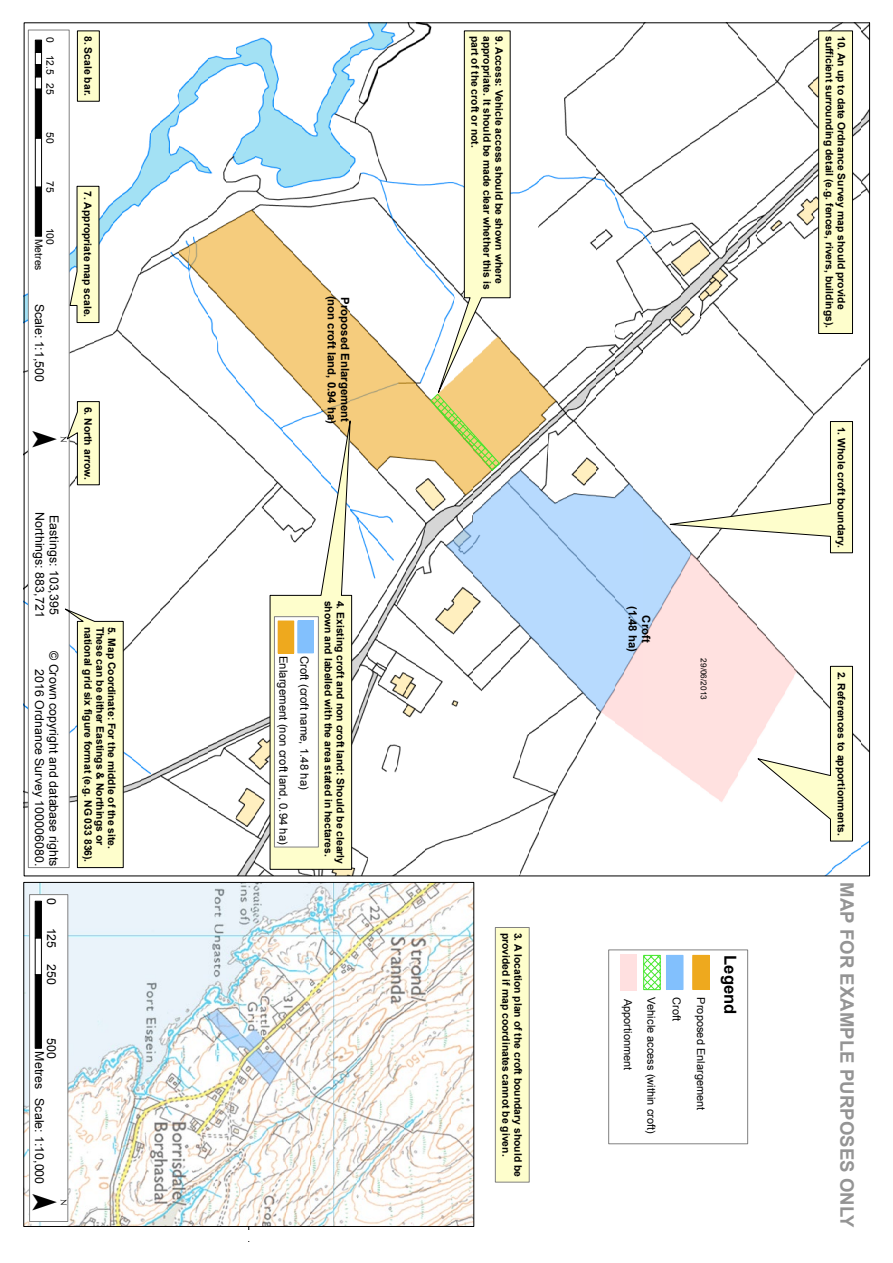
<style>
.page{position:relative;width:893px;height:1263px;background:#fff}
.page>*{position:absolute;margin:0;border:0;box-sizing:border-box;transform-origin:0 0}
.t1{font:49.65px "ESRI North";color:#000}
.t2{font:700 18.6px "Arial";letter-spacing:.005em;color:#949494}
.t3{font:700 16.5px "Arial";color:#000}
.t4{font:12.3px/14.4px "Arial";letter-spacing:.005em;color:#000;text-align:right}
.t5{font:11.4px/20.9px "Arial";letter-spacing:.005em;color:#000}
.t6{font:700 11.4px/13px "Arial";letter-spacing:.005em;color:#000;text-align:center}
.t7{font:10.95px/23.5px "Arial";color:#000}
.t8{font:700 10.35px/12px "Arial";letter-spacing:.005em;color:#000}
.t9{font:10.35px "Arial";color:#000}
.t10{font:8.25px "Arial";letter-spacing:.005em;color:#000}
</style>
<div class="page">
<img style="left:26px;top:24px;width:842px;height:850px">
<hr style="left:248px;top:882px;width:1px;height:360px;background:#000">
<img style="left:25px;top:884px;width:447px;height:341px">
<div style="left:23px;top:882px;width:451px;height:345px;border:1px solid #000"></div>
<div style="left:495px;top:927px;width:35px;height:255px;background:#fefecc;border:1px solid #818181"></div>
<div style="left:608px;top:949px;width:140px;height:195px;background:#fff;border:1px solid #818181"></div>
<div style="left:28px;top:30px;width:42px;height:838px;background:#fff;border:1px solid #818181"></div>
<div style="left:35px;top:40px;width:7px;height:13px;background:#000;border:1px solid #000"></div>
<div style="left:35px;top:52px;width:7px;height:13px;border:1px solid #000"></div>
<div style="left:35px;top:64px;width:7px;height:13px;background:#000;border:1px solid #000"></div>
<div style="left:35px;top:76px;width:7px;height:14px;border:1px solid #000"></div>
<div style="left:35px;top:89px;width:7px;height:50px;background:#000;border:1px solid #000"></div>
<div style="left:35px;top:138px;width:7px;height:50px;border:1px solid #000"></div>
<div style="left:35px;top:187px;width:7px;height:50px;background:#000;border:1px solid #000"></div>
<svg style="left:57px;top:604px;width:67px;height:264px"></svg>
<svg style="left:66px;top:401px;width:34px;height:85px"></svg>
<div style="left:77px;top:30px;width:23px;height:72px;background:#fefecc;border:1px solid #000"></div>
<svg style="left:69px;top:185px;width:31px;height:138px;background:#e4e6c5"></svg>
<svg style="left:429px;top:30px;width:82px;height:442px"></svg>
<div style="left:818px;top:30px;width:35px;height:304px;background:#fefecc;border:1px solid #000"></div>
<svg style="left:754px;top:665px;width:99px;height:177px"></svg>
<svg style="left:660px;top:420px;width:193px;height:134px"></svg>
<div style="left:29px;top:894px;width:39px;height:328px;background:#fff;border:1px solid #818181"></div>
<svg style="left:269px;top:404px;width:84px;height:466px"></svg>
<div style="left:35px;top:901px;width:7px;height:37px;background:#000;border:1px solid #000"></div>
<div style="left:35px;top:937px;width:7px;height:38px;border:1px solid #000"></div>
<div style="left:35px;top:974px;width:7px;height:75px;background:#000;border:1px solid #000"></div>
<div style="left:643px;top:955px;width:18px;height:35px;border:1px solid #43e72c"></div>
<svg style="left:644px;top:954px;width:40px;height:37px"></svg>
<svg style="left:692px;top:954px;width:18px;height:36px"></svg>
<div style="left:620px;top:954px;width:17px;height:36px;background:#ffe0e0"></div>
<div style="left:241px;top:1230px;width:17px;height:11px;background:#fff"></div>
<p class="t9" style="left:57px;top:37px;width:7px;rotate:90deg">0</p>
<p class="t9" style="left:57px;top:55px;width:22px;rotate:90deg">12.5</p>
<p class="t9" style="left:57px;top:83px;width:13px;rotate:90deg">25</p>
<p class="t9" style="left:57px;top:132px;width:13px;rotate:90deg">50</p>
<p class="t9" style="left:57px;top:181px;width:13px;rotate:90deg">75</p>
<p class="t9" style="left:57px;top:228px;width:19px;rotate:90deg">100</p>
<p class="t9" style="left:46px;top:239px;width:33px;rotate:90deg">Metres</p>
<p class="t4" style="left:47px;top:304px;width:80px;rotate:90deg">Scale: 1:1,500</p>
<h1 class="t1" style="left:79px;top:431px;width:18px;rotate:90deg">¯</h1>
<p class="t4" style="left:61px;top:512px;width:107px;text-align:left;rotate:90deg">Eastings: 103,395<br>Northings: 883,721</p>
<p class="t4" style="left:61px;top:651px;width:217px;rotate:90deg">© Crown copyright and database rights<br>2016 Ordnance Survey 100006080.</p>
<p class="t4" style="left:59px;top:898px;width:8px;rotate:90deg">0</p>
<p class="t4" style="left:59px;top:927px;width:22px;rotate:90deg">125</p>
<p class="t4" style="left:59px;top:964px;width:22px;rotate:90deg">250</p>
<p class="t8" style="left:94px;top:36px;width:61px;rotate:90deg">8. Scale bar.</p>
<p class="t8" style="left:94px;top:191px;width:127px;rotate:90deg">7. Appropriate map scale.</p>
<p class="t8" style="left:94px;top:407px;width:74px;rotate:90deg">6. North arrow.</p>
<p class="t8" style="left:118px;top:627px;width:237px;rotate:90deg">5. Map Coordinate: For the middle of the site.<br>These can be either Eastings &amp; Northings or national grid six figure format (e.g. NG 033 836).</p>
<p class="t4" style="left:59px;top:1038px;width:22px;rotate:90deg">500</p>
<p class="t4" style="left:47px;top:1051px;width:39px;rotate:90deg">Metres</p>
<p class="t4" style="left:47px;top:1098px;width:88px;rotate:90deg">Scale: 1:10,000</p>
<h1 class="t1" style="left:79px;top:1194px;width:18px;rotate:90deg">¯</h1>
<p class="t6" style="left:351px;top:295px;width:130px;text-align:left;rotate:90deg">Proposed Enlargement (non croft land, 0.94 ha)</p>
<p class="t5" style="left:315px;top:656px;width:190px;rotate:90deg">Croft (croft name, 1.48 ha)<br>Enlargement (non croft land, 0.94 ha)</p>
<p class="t8" style="left:346px;top:601px;width:265px;rotate:90deg">4. Existing croft and non croft land: Should be clearly shown and labelled with the area stated in hectares.</p>
<p class="t8" style="left:505px;top:36px;width:255px;rotate:90deg">9. Access: Vehicle access should be shown where appropriate. It should be made clear whether this is part of the croft or not.</p>
<p class="t8" style="left:847px;top:36px;width:294px;rotate:90deg">10. An up to date Ordnance Survey map should provide sufficient surrounding detail (e.g. fences, rivers, buildings).</p>
<p class="t8" style="left:524px;top:933px;width:246px;rotate:90deg">3. A location plan of the croft boundary should be provided if map coordinates cannot be given.</p>
<p class="t6" style="left:652px;top:606px;width:48px;rotate:90deg">Croft (1.48 ha)</p>
<p class="t10" style="left:709px;top:658px;width:43px;rotate:90deg">29/06/2013</p>
<p class="t7" style="left:663px;top:997px;width:138px;rotate:90deg">Vehicle access (within croft)<br>Apportionment</p>
<p class="t7" style="left:713px;top:997px;width:114px;rotate:90deg">Proposed Enlargement</p>
<p class="t7" style="left:688px;top:997px;width:25px;rotate:90deg">Croft</p>
<h3 class="t3" style="left:742px;top:955px;width:60px;rotate:90deg">Legend</h3>
<p class="t8" style="left:847px;top:427px;width:122px;rotate:90deg">1. Whole croft boundary.</p>
<p class="t8" style="left:847px;top:672px;width:166px;rotate:90deg">2. References to apportionments.</p>
<h2 class="t2" style="left:860px;top:882px;width:347px;rotate:90deg">MAP FOR EXAMPLE PURPOSES ONLY</h2>
</div>
